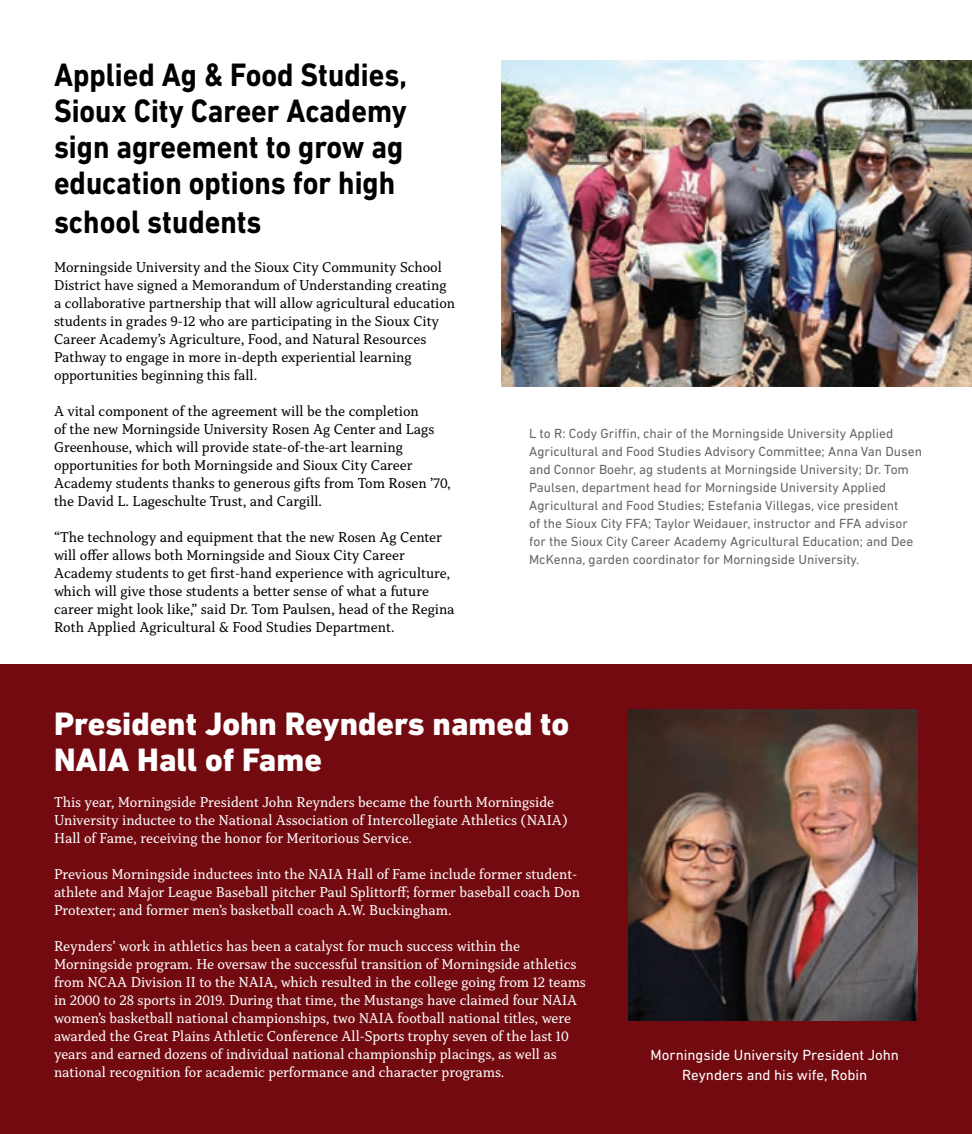
<style>
.page{position:relative;width:972px;height:1134px;background:#fff}
.page>*{position:absolute;margin:0;border:0;box-sizing:border-box;transform-origin:0 0}
.t1{font:700 33px/36px "DIN Next LT Pro";color:#000;text-align:justify;scale:.9 1}
.t2{font:800 33px/36px "DIN Next LT Pro";color:#fff}
.t3{font:15px/18px "Capitolina";color:#000}
.t4{font:15px/18px "Capitolina";color:#fff}
.t5{font:15px/20px "DIN Next LT Pro";color:#fff;text-align:center}
.t6{font:13.5px/18px "DIN Next LT Pro";color:#666}
</style>
<div class="page">
<img style="left:501px;top:60px;width:471px;height:326px">
<div style="left:0;top:664px;width:972px;height:470px;background:#730a10"></div>
<img style="left:628px;top:710px;width:290px;height:311px">
<h1 class="t1" style="left:54px;top:57px;width:394px">Applied Ag &amp; Food Studies, Sioux City Career Academy sign agreement to grow ag education options for high</h1>
<h1 class="t1" style="left:54px;top:204px;width:232px">school students</h1>
<p class="t3" style="left:54px;top:259px;width:403px">Morningside University and the Sioux City Community School District have signed a Memorandum of Understanding creating a collaborative partnership that will allow agricultural education students in grades 9-12 who are participating in the Sioux City Career Academy’s Agriculture, Food, and Natural Resources Pathway to engage in more in-depth experiential learning opportunities beginning this fall.</p>
<p class="t3" style="left:54px;top:403px;width:398px">A vital component of the agreement will be the completion<br>of the new Morningside University Rosen Ag Center and Lags Greenhouse, which will provide state-of-the-art learning opportunities for both Morningside and Sioux City Career Academy students thanks to generous gifts from Tom Rosen ’70, the David L. Lageschulte Trust, and Cargill.</p>
<p class="t3" style="left:54px;top:529px;width:402px">“The technology and equipment that the new Rosen Ag Center will offer allows both Morningside and Sioux City Career Academy students to get first-hand experience with agriculture, which will give those students a better sense of what a future career might look like,” said Dr. Tom Paulsen, head of the Regina Roth Applied Agricultural &amp; Food Studies Department.</p>
<p class="t6" style="left:529px;top:425px;width:394px">L to R: Cody Griffin, chair of the Morningside University Applied Agricultural and Food Studies Advisory Committee; Anna Van Dusen and Connor Boehr, ag students at Morningside University; Dr. Tom Paulsen, department head for Morningside University Applied Agricultural and Food Studies; Estefania Villegas, vice president<br>of the Sioux City FFA; Taylor Weidauer, instructor and FFA advisor for the Sioux City Career Academy Agricultural Education; and Dee McKenna, garden coordinator for Morningside University.</p>
<h1 class="t2" style="left:54px;top:705px;width:517px">President John Reynders named to<br>NAIA Hall of Fame</h1>
<p class="t4" style="left:54px;top:793px;width:515px">This year, Morningside President John Reynders became the fourth Morningside<br>University inductee to the National Association of Intercollegiate Athletics (NAIA)<br>Hall of Fame, receiving the honor for Meritorious Service.</p>
<p class="t4" style="left:54px;top:865px;width:528px">Previous Morningside inductees into the NAIA Hall of Fame include former student&shy;athlete and Major League Baseball pitcher Paul Splittorff; former baseball coach Don<br>Protexter; and former men’s basketball coach A.W. Buckingham.</p>
<p class="t4" style="left:54px;top:937px;width:533px">Reynders’ work in athletics has been a catalyst for much success within the Morningside program. He oversaw the successful transition of Morningside athletics from NCAA Division II to the NAIA, which resulted in the college going from 12 teams in 2000 to 28 sports in 2019. During that time, the Mustangs have claimed four NAIA women’s basketball national championships, two NAIA football national titles, were awarded the Great Plains Athletic Conference All-Sports trophy seven of the last 10 years and earned dozens of individual national championship placings, as well as national recognition for academic performance and character programs.</p>
<p class="t5" style="left:651px;top:1045px;width:250px">Morningside University President John<br>Reynders and his wife, Robin</p>
</div>
